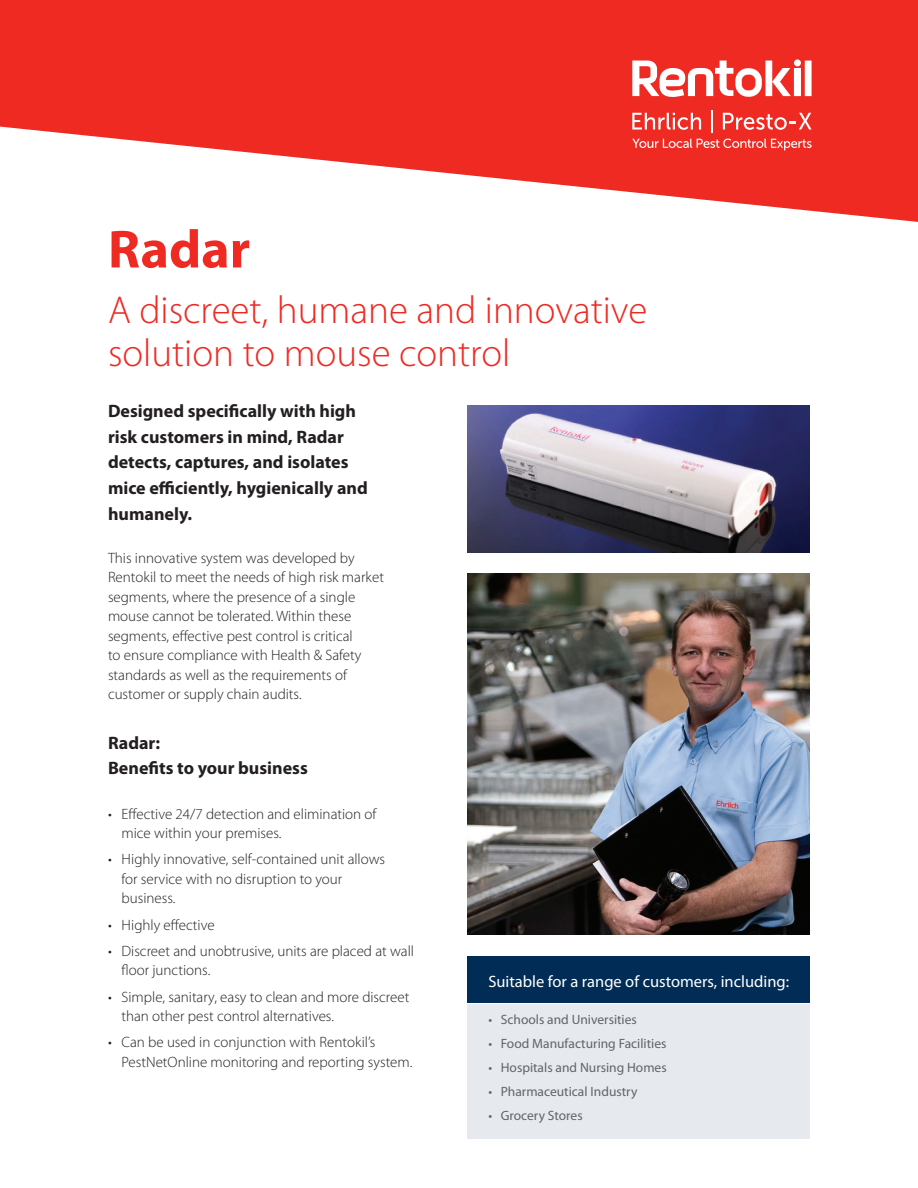
<style>
.page{position:relative;width:918px;height:1188px;background:#fff}
.page>*{position:absolute;margin:0;border:0;box-sizing:border-box;transform-origin:0 0}
.t1{font:700 54px "Myriad Pro";color:#ee2a23}
.t2{font:300 39px/43.5px "Myriad Pro";color:#ee2a23}
.t3{font:700 18px/25.5px "Myriad Pro";color:#231f20}
.t4{font:16.5px "Myriad Pro";color:#fff}
.t5{font:300 15px/19.5px "Myriad Pro";color:#231f20}
.t6{font:13.5px "Myriad Pro";color:#636366}
</style>
<div class="page">
<svg style="left:0;top:0;width:918px;height:222px;fill:#ee2a23"></svg>
<svg style="left:632px;top:139px;width:180px;height:11px;background:#f25e59"></svg>
<svg style="left:632px;top:59px;width:180px;height:38px"></svg>
<svg style="left:632px;top:113px;width:69px;height:17px"></svg>
<hr style="left:711px;top:110px;width:2px;height:22px;background:#fff">
<svg style="left:723px;top:113px;width:89px;height:17px"></svg>
<div style="left:468px;top:956px;width:342px;height:46px;background:#002c55"></div>
<div style="left:468px;top:1004px;width:342px;height:134px;background:#e6eaee"></div>
<img style="left:468px;top:405px;width:342px;height:147px">
<img style="left:468px;top:573px;width:342px;height:361px">
<h1 class="t1" style="left:108px;top:214px;width:144px">Radar</h1>
<h2 class="t2" style="left:108px;top:289px;width:541px">A discreet, humane and innovative solution to mouse control</h2>
<p class="t3" style="left:108px;top:398px;width:261px">Designed specifically with high risk customers in mind, Radar detects, captures, and isolates mice efficiently, hygienically and humanely.</p>
<p class="t5" style="left:108px;top:548px;width:277px">This innovative system was developed by Rentokil to meet the needs of high risk market segments, where the presence of a single mouse cannot be tolerated. Within these segments, effective pest control is critical<br>to ensure compliance with Health &amp; Safety standards as well as the requirements of customer or supply chain audits.</p>
<p class="t3" style="left:108px;top:730px;width:201px">Radar:<br>Benefits to your business</p>
<p class="t5" style="left:122px;top:804px;width:256px;text-indent:-14px">• Effective 24/7 detection and elimination of mice within your premises.</p>
<p class="t5" style="left:122px;top:850px;width:265px;text-indent:-14px">• Highly innovative, self-contained unit allows for service with no disruption to your business.</p>
<p class="t5" style="left:108px;top:915px;width:108px">• Highly effective</p>
<p class="t5" style="left:122px;top:941px;width:294px;text-indent:-14px">• Discreet and unobtrusive, units are placed at wall floor junctions.</p>
<p class="t5" style="left:122px;top:987px;width:289px;text-indent:-14px">• Simple, sanitary, easy to clean and more discreet than other pest control alternatives.</p>
<p class="t5" style="left:122px;top:1033px;width:292px;text-indent:-14px">• Can be used in conjunction with Rentokil’s<br>PestNetOnline monitoring and reporting system.</p>
<p class="t4" style="left:488px;top:971px;width:302px">Suitable for a range of customers, including:</p>
<p class="t6" style="left:488px;top:1011px;width:150px">• Schools and Universities</p>
<p class="t6" style="left:488px;top:1035px;width:180px">• Food Manufacturing Facilities</p>
<p class="t6" style="left:488px;top:1059px;width:180px">• Hospitals and Nursing Homes</p>
<p class="t6" style="left:488px;top:1083px;width:150px">• Pharmaceutical Industry</p>
<p class="t6" style="left:488px;top:1107px;width:96px">• Grocery Stores</p>
</div>
